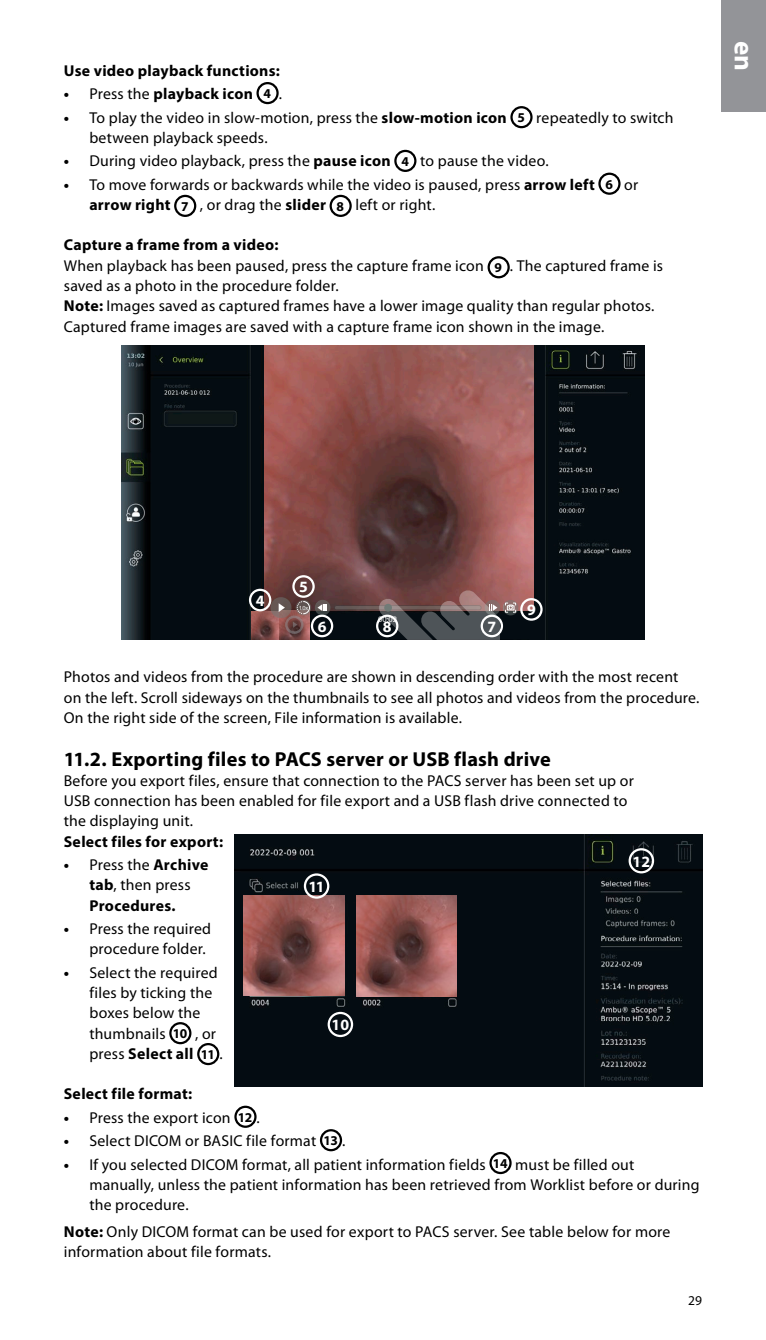
<style>
.page{position:relative;width:766px;height:1340px;background:#fff}
.page>*{position:absolute;margin:0;border:0;box-sizing:border-box;transform-origin:0 0}
.t1{font:700 27px "Myriad Pro";color:#fff}
.t2{font:700 20.25px "Myriad Pro";letter-spacing:.01em;color:#000}
.t3{font:15.75px/20.2px "Myriad Pro";letter-spacing:.015em;color:#000}
.t4{font:700 15.75px/20.2px "Myriad Pro";letter-spacing:.02em;color:#000;text-align:center}
.t5{font:700 15.75px "Myriad Pro";color:#fff}
.t6{font:13.5px "Myriad Pro";color:#000}
.t7{font:8.33px "Myriad Pro";color:#fff}
.t8{font:5.62px "Arial";color:#fff}
.s1{font-weight:400}
.s2{font-size:13.5px}
.s3{font-weight:700}
.s4{font-weight:700;font-size:13.5px}
</style>
<div class="page">
<div style="left:721px;top:0;width:44px;height:112px;background:#939498"></div>
<div style="left:256px;top:82px;width:22px;height:22px;border:2px solid #000;border-radius:50%"></div>
<div style="left:510px;top:106px;width:22px;height:22px;border:2px solid #000;border-radius:50%"></div>
<div style="left:394px;top:150px;width:22px;height:22px;border:2px solid #000;border-radius:50%"></div>
<div style="left:598px;top:173px;width:22px;height:22px;border:2px solid #000;border-radius:50%"></div>
<div style="left:174px;top:195px;width:22px;height:22px;border:2px solid #000;border-radius:50%"></div>
<div style="left:329px;top:195px;width:22px;height:22px;border:2px solid #000;border-radius:50%"></div>
<div style="left:487px;top:256px;width:22px;height:22px;border:2px solid #000;border-radius:50%"></div>
<img style="left:121px;top:346px;width:523px;height:293px">
<img style="left:264px;top:346px;width:269px;height:264px">
<img style="left:279px;top:634px;width:30px;height:5px">
<img style="left:251px;top:612px;width:27px;height:27px">
<svg style="left:270px;top:597px;width:21px;height:21px"></svg>
<svg style="left:315px;top:600px;width:15px;height:15px"></svg>
<svg style="left:317px;top:604px;width:9px;height:7px"></svg>
<div style="left:484px;top:600px;width:16px;height:15px;background:#896c69;border-radius:50%"></div>
<svg style="left:502px;top:600px;width:16px;height:15px"></svg>
<div style="left:334px;top:605px;width:147px;height:5px;background:#675957;border-radius:2px"></div>
<div style="left:334px;top:605px;width:147px;height:5px;border:1px solid #3f3f3f;border-radius:2px"></div>
<svg style="left:378px;top:590px;width:121px;height:50px;background:#5f5153"></svg>
<div style="left:384px;top:604px;width:8px;height:7px;background:#717b77;border-radius:50%"></div>
<svg style="left:278px;top:601px;width:32px;height:33px"></svg>
<svg style="left:505px;top:602px;width:11px;height:10px"></svg>
<div style="left:292px;top:575px;width:22px;height:23px;border:2px solid #fff;border-radius:50%"></div>
<div style="left:311px;top:614px;width:22px;height:23px;border:2px solid #fff;border-radius:50%"></div>
<div style="left:480px;top:614px;width:23px;height:23px;border:2px solid #fff;border-radius:50%"></div>
<div style="left:376px;top:614px;width:22px;height:23px;border:2px solid #fff;border-radius:50%"></div>
<div style="left:520px;top:598px;width:22px;height:22px;border:2px solid #fff;border-radius:50%"></div>
<div style="left:249px;top:588px;width:22px;height:23px;border:2px solid #fff;border-radius:50%"></div>
<div style="left:169px;top:1022px;width:22px;height:22px;border:2px solid #000;border-radius:50%"></div>
<div style="left:197px;top:1043px;width:22px;height:22px;border:2px solid #000;border-radius:50%"></div>
<div style="left:234px;top:1105px;width:22px;height:22px;border:2px solid #000;border-radius:50%"></div>
<div style="left:320px;top:1129px;width:22px;height:22px;border:2px solid #000;border-radius:50%"></div>
<div style="left:489px;top:1151px;width:22px;height:23px;border:2px solid #000;border-radius:50%"></div>
<img style="left:234px;top:834px;width:468px;height:252px">
<img style="left:356px;top:896px;width:101px;height:100px">
<img style="left:244px;top:895px;width:100px;height:100px">
<div style="left:628px;top:848px;width:26px;height:25px;border:2px solid #fff;border-radius:50%"></div>
<div style="left:304px;top:873px;width:25px;height:25px;border:2px solid #fff;border-radius:50%"></div>
<div style="left:327px;top:1011px;width:26px;height:26px;border:2px solid #fff;border-radius:50%"></div>
<p class="t4" style="left:64px;top:60px;width:217px">Use video playback functions:</p>
<p class="t4" style="left:64px;top:83px;width:219px">• <span class="s1">Press the</span> playback icon <span class="s2">4</span> <span class="s1">.</span></p>
<p class="t3" style="left:89px;top:107px;width:585px;text-indent:-26px"><span class="s3">•</span> To play the video in slow-motion, press the <span class="s3">slow-motion icon</span> <span class="s4">5</span> repeatedly to switch between playback speeds.</p>
<p class="t3" style="left:64px;top:151px;width:486px"><span class="s3">•</span> During video playback, press the <span class="s3">pause icon</span> <span class="s4">4</span> to pause the video.</p>
<p class="t3" style="left:89px;top:174px;width:550px;text-indent:-26px"><span class="s3">•</span> To move forwards or backwards while the video is paused, press <span class="s3">arrow left</span> <span class="s4">6</span> or <span class="s3">arrow right</span> <span class="s4">7</span> , or drag the <span class="s3">slider</span> <span class="s4">8</span> left or right.</p>
<p class="t3" style="left:64px;top:235px;width:600px"><span class="s3">Capture a frame from a video:<br></span>When playback has been paused, press the capture frame icon <sub>9</sub> . The captured frame is saved as a photo in the procedure folder.<br><span class="s3">Note:</span> Images saved as captured frames have a lower image quality than regular photos.<br>Captured frame images are saved with a capture frame icon shown in the image.</p>
<h1 class="t1" style="left:761px;top:41px;width:32px;rotate:90deg">en</h1>
<p class="t5" style="left:256px;top:590px;width:10px">4</p>
<p class="t5" style="left:299px;top:577px;width:10px">5</p>
<p class="t8" style="left:298px;top:604px;width:11px">1.0x</p>
<p class="t7" style="left:378px;top:614px;width:20px">00:02</p>
<p class="t5" style="left:317px;top:616px;width:10px">6</p>
<p class="t5" style="left:383px;top:616px;width:10px">8</p>
<p class="t5" style="left:487px;top:616px;width:10px">7</p>
<p class="t5" style="left:527px;top:599px;width:10px">9</p>
<p class="t3" style="left:64px;top:666px;width:637px">Photos and videos from the procedure are shown in descending order with the most recent on the left. Scroll sideways on the thumbnails to see all photos and videos from the procedure.<br>On the right side of the screen, File information is available.</p>
<p class="t2" style="left:64px;top:745px;width:488px">11.2. Exporting files to PACS server or USB flash drive</p>
<p class="t3" style="left:64px;top:770px;width:571px">Before you export files, ensure that connection to the PACS server has been set up or<br>USB connection has been enabled for file export and a USB flash drive connected to the displaying unit.</p>
<p class="t4" style="left:64px;top:830px;width:161px">Select files for export:</p>
<p class="t4" style="left:64px;top:854px;width:146px">• <span class="s1">Press the</span> Archive tab<span class="s1">, then press<br></span>Procedures.</p>
<p class="t3" style="left:89px;top:918px;width:123px;text-indent:-26px"><span class="s3">•</span> Press the required procedure folder.</p>
<p class="t3" style="left:89px;top:962px;width:135px;text-indent:-26px"><span class="s3">•</span> Select the required files by ticking the boxes below the thumbnails <span class="s4">10</span> , or press <span class="s3">Select all</span> <span class="s4">11</span> .</p>
<p class="t4" style="left:64px;top:1083px;width:130px">Select file format:</p>
<p class="t3" style="left:64px;top:1107px;width:197px"><span class="s3">•</span> Press the export icon <span class="s4">12</span> .</p>
<p class="t3" style="left:64px;top:1130px;width:283px"><span class="s3">•</span> Select DICOM or BASIC file format <span class="s4">13</span> .</p>
<p class="t3" style="left:89px;top:1153px;width:611px;text-indent:-26px"><span class="s3">•</span> If you selected DICOM format, all patient information fields <span class="s4">14</span> must be filled out manually, unless the patient information has been retrieved from Worklist before or during the procedure.</p>
<p class="t3" style="left:64px;top:1221px;width:608px"><span class="s3">Note:</span> Only DICOM format can be used for export to PACS server. See table below for more information about file formats.</p>
<p class="t5" style="left:632px;top:851px;width:19px">12</p>
<p class="t5" style="left:308px;top:876px;width:17px">11</p>
<p class="t5" style="left:331px;top:1014px;width:19px">10</p>
<p class="t6" style="left:688px;top:1292px;width:15px">29</p>
</div>
